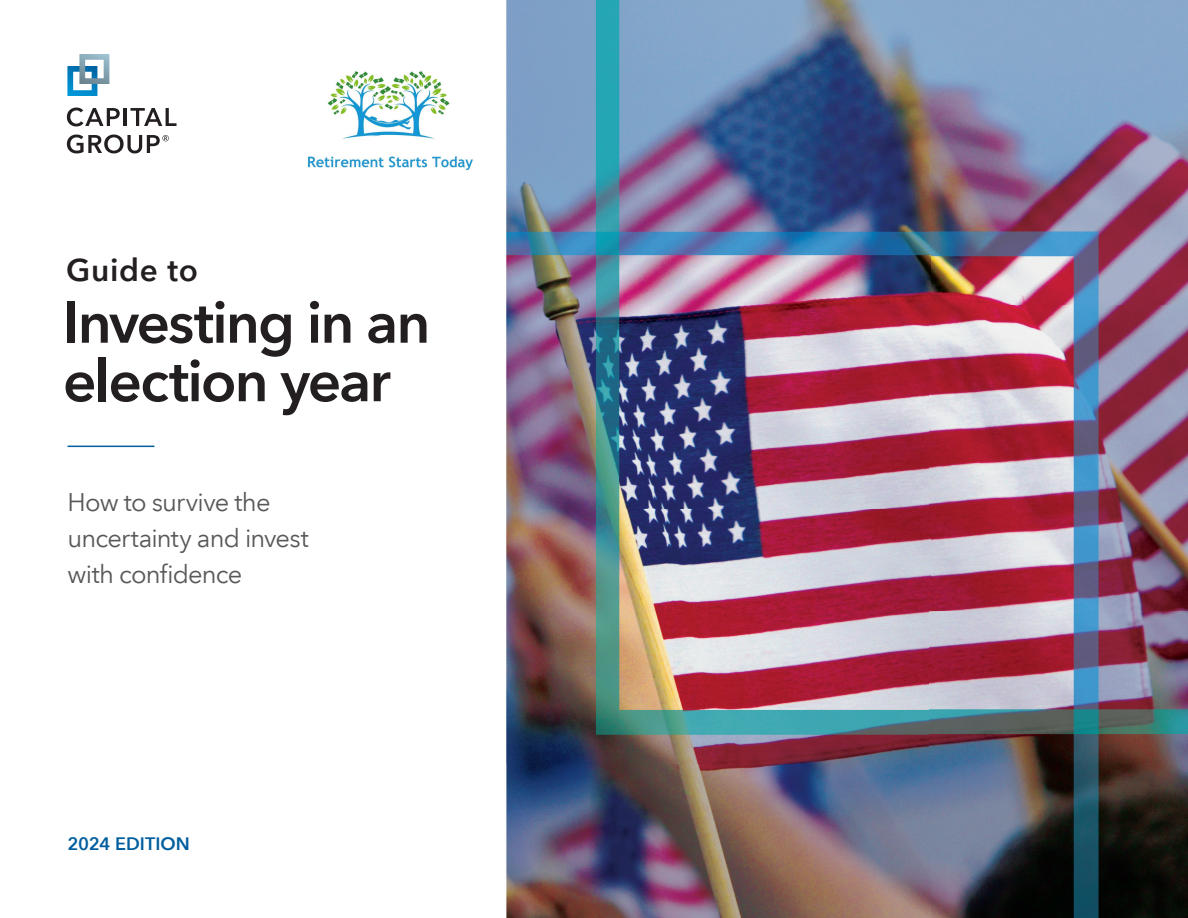
<style>
.page{position:relative;width:1188px;height:918px;background:#fff}
.page>*{position:absolute;margin:0;border:0;box-sizing:border-box;transform-origin:0 0}
.t1{font:600 58.5px/58.5px "Avenir Next LT Com";letter-spacing:-.03em;color:#231f20}
.t2{font:600 31.5px "Avenir Next LT Com";letter-spacing:.02em;color:#231f20}
.t3{font:25.5px/36px "Avenir Next LT Com";letter-spacing:-.03em;color:#57585a}
.t4{font:600 18px "Avenir Next LT Com";letter-spacing:.005em;color:#005e9e}
</style>
<div class="page">
<img style="left:66px;top:0;width:1122px;height:918px">
<svg style="left:67px;top:108px;width:53px;height:18px"></svg>
<hr style="left:124px;top:108px;width:3px;height:18px;background:#231f20">
<svg style="left:130px;top:108px;width:47px;height:18px"></svg>
<svg style="left:67px;top:135px;width:102px;height:18px"></svg>
<svg style="left:67px;top:54px;width:42px;height:42px"></svg>
<hr style="left:68px;top:446px;width:86px;height:1px;background:#005e9e">
<img style="left:279px;top:60px;width:221px;height:126px">
<p class="t2" style="left:66px;top:251px;width:134px">Guide to</p>
<h1 class="t1" style="left:63px;top:293px;width:369px">Investing in an election year</h1>
<p class="t3" style="left:68px;top:484px;width:243px">How to survive the uncertainty and invest with confidence</p>
<p class="t4" style="left:68px;top:833px;width:124px">2024 EDITION</p>
</div>
